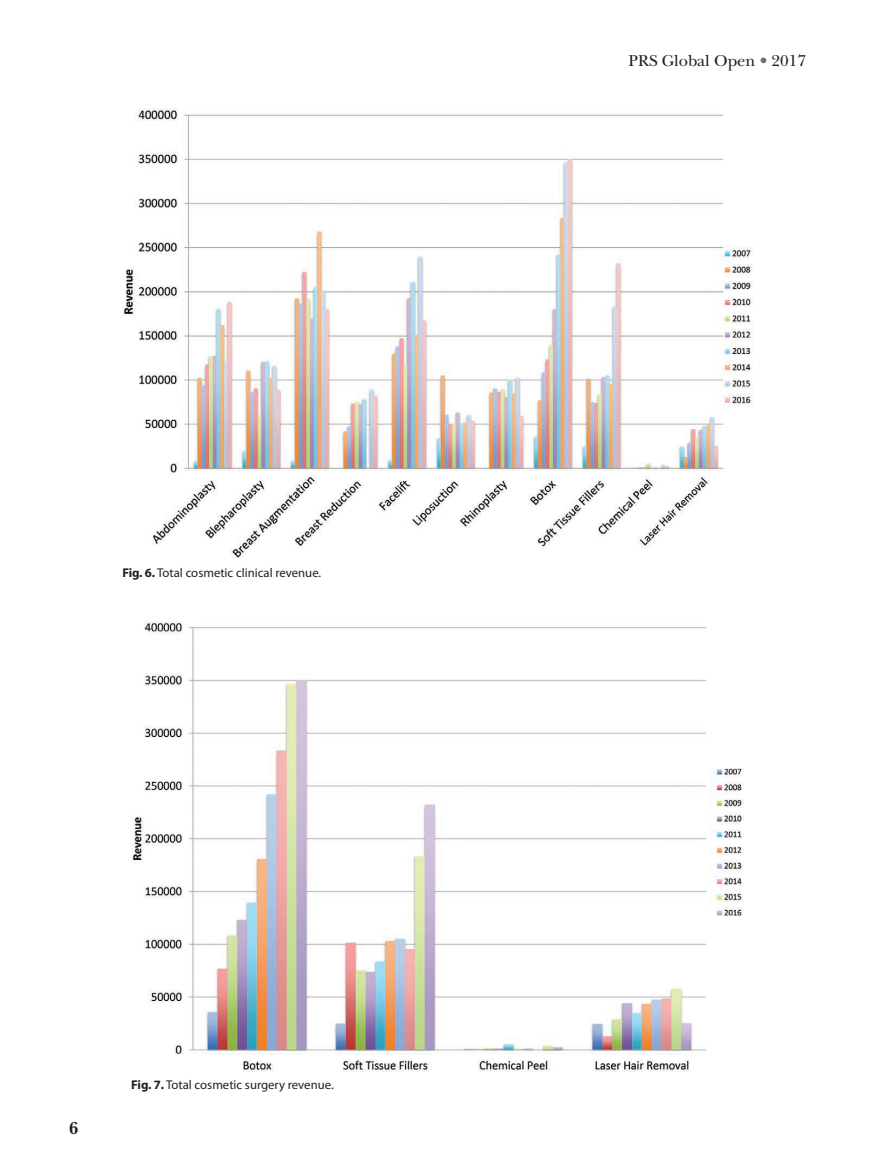
<style>
.page{position:relative;width:878px;height:1175px;background:#fff}
.page>*{position:absolute;margin:0;border:0;box-sizing:border-box;transform-origin:0 0}
.t1{font:700 18px "New Baskerville";color:#231f20}
.t2{font:16.5px "New Baskerville";color:#231f20}
.t3{font:12.75px "Myriad Pro";color:#231f20}
.s1{font-weight:700}
.s2{color:#6c6d70}
</style>
<div class="page">
<img style="left:122px;top:108px;width:630px;height:450px">
<img style="left:131px;top:621px;width:612px;height:450px">
<p class="t3" style="left:122px;top:564px;width:200px"><span class="s1">Fig. 6.</span> Total cosmetic clinical revenue.</p>
<h1 class="t1" style="left:69px;top:1118px;width:11px">6</h1>
<p class="t3" style="left:131px;top:1076px;width:204px"><span class="s1">Fig. 7.</span> Total cosmetic surgery revenue.</p>
<p class="t2" style="left:628px;top:51px;width:179px">PRS Global Open <span class="s2">•</span> 2017</p>
</div>
